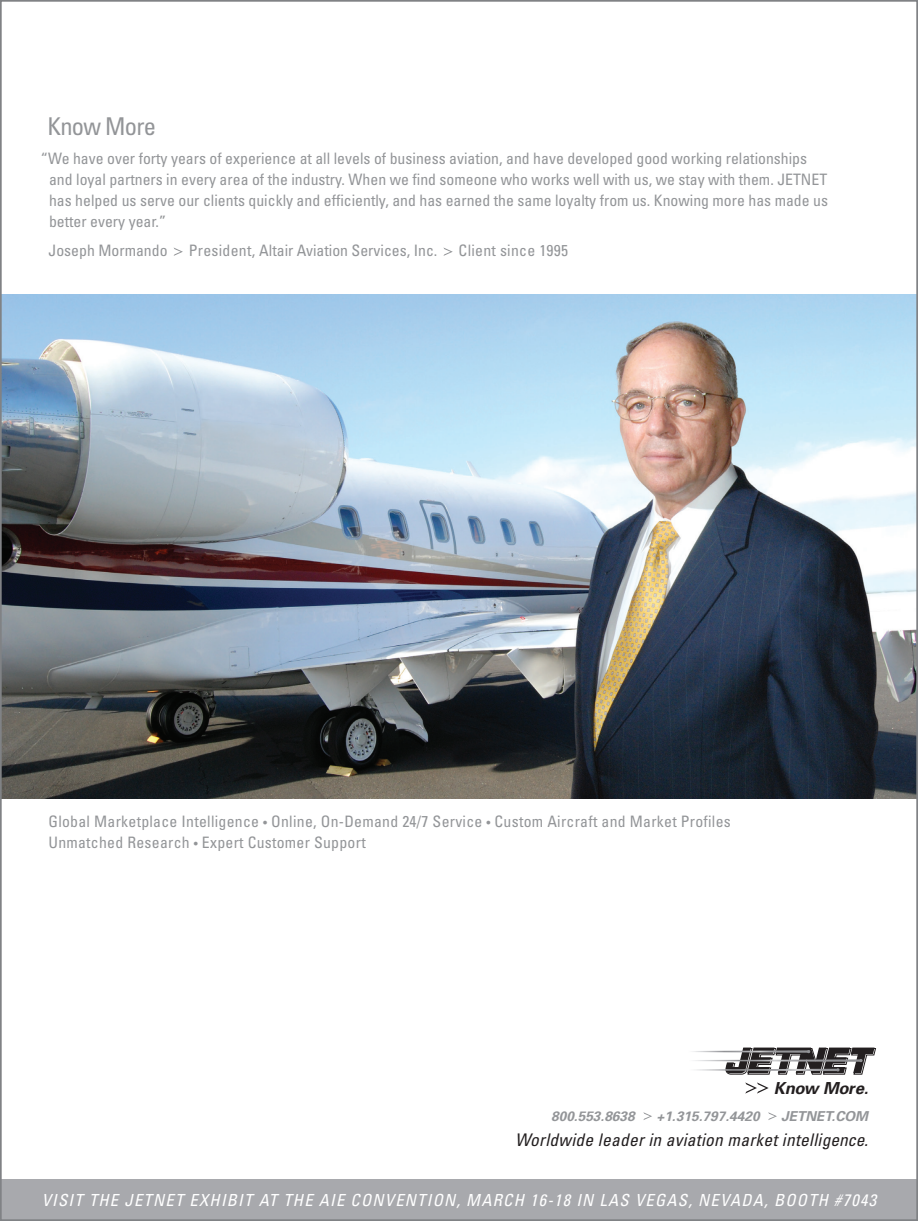
<style>
.page{position:relative;width:918px;height:1221px;background:#fff}
.page>*{position:absolute;margin:0;border:0;box-sizing:border-box;transform-origin:0 0}
.t1{font:condensed 24.5px "Univers";letter-spacing:-.03em;color:#939598}
.t2{font:italic condensed 17.32px "Univers";letter-spacing:.02em;color:#231f20}
.t3{font:italic condensed 16.62px "Univers";letter-spacing:.075em;color:#fff}
.t4{font:italic 700 16.62px "Univers";letter-spacing:-.025em;color:#231f20}
.t5{font:condensed 15.75px/21px "Univers";color:#939598}
.t6{font:condensed 15.75px/21px "Univers";letter-spacing:.02em;color:#939598}
.t7{font:italic 700 13.65px "Univers";color:#939598}
.s1{font-size:12.25px}
</style>
<div class="page">
<svg style="left:174px;top:247px;width:9px;height:9px"></svg>
<svg style="left:443px;top:247px;width:10px;height:9px"></svg>
<img style="left:3px;top:294px;width:912px;height:504px">
<div style="left:0;top:1179px;width:918px;height:41px;background:#a8a9ad"></div>
<svg style="left:693px;top:1047px;width:183px;height:27px"></svg>
<svg style="left:745px;top:1082px;width:23px;height:11px"></svg>
<svg style="left:643px;top:1112px;width:9px;height:8px"></svg>
<svg style="left:768px;top:1112px;width:9px;height:8px"></svg>
<h1 class="t1" style="left:48px;top:111px;width:110px">Know More</h1>
<p class="t5" style="left:49px;top:148px;width:780px;text-indent:-8px">“We have over forty years of experience at all levels of business aviation, and have developed good working relationships and loyal partners in every area of the industry. When we find someone who works well with us, we stay with them. JETNET has helped us serve our clients quickly and efficiently, and has earned the same loyalty from us. Knowing more has made us better every year.”</p>
<p class="t5" style="left:49px;top:239px;width:120px">Joseph Mormando</p>
<p class="t5" style="left:189px;top:239px;width:250px">President, Altair Aviation Services, Inc.</p>
<p class="t6" style="left:458px;top:239px;width:111px">Client since 1995</p>
<p class="t6" style="left:48px;top:810px;width:684px">Global Marketplace Intelligence <span class="s1">•</span> Online, On-Demand 24/7 Service <span class="s1">•</span> Custom Aircraft and Market Profiles<br>Unmatched Research <span class="s1">•</span> Expert Customer Support</p>
<p class="t4" style="left:774px;top:1077px;width:96px">Know More.</p>
<p class="t7" style="left:551px;top:1107px;width:85px">800.553.8638</p>
<p class="t7" style="left:656px;top:1107px;width:105px">+1.315.797.4420</p>
<p class="t7" style="left:781px;top:1107px;width:88px">jetnet.com</p>
<p class="t2" style="left:515px;top:1128px;width:354px">WORLDWIDE LEADER IN AVIATION MARKET INTELLIGENCE.</p>
<p class="t3" style="left:42px;top:1189px;width:288px">VISIT THE JETNET EXHIBIT AT THE AIE</p>
<p class="t3" style="left:351px;top:1189px;width:436px">CONVEN TION, MARCH 16-18 IN LAS VEGAS, NEVADA, BOOTH</p>
<p class="t3" style="left:834px;top:1189px;width:43px">#7043</p>
</div>
